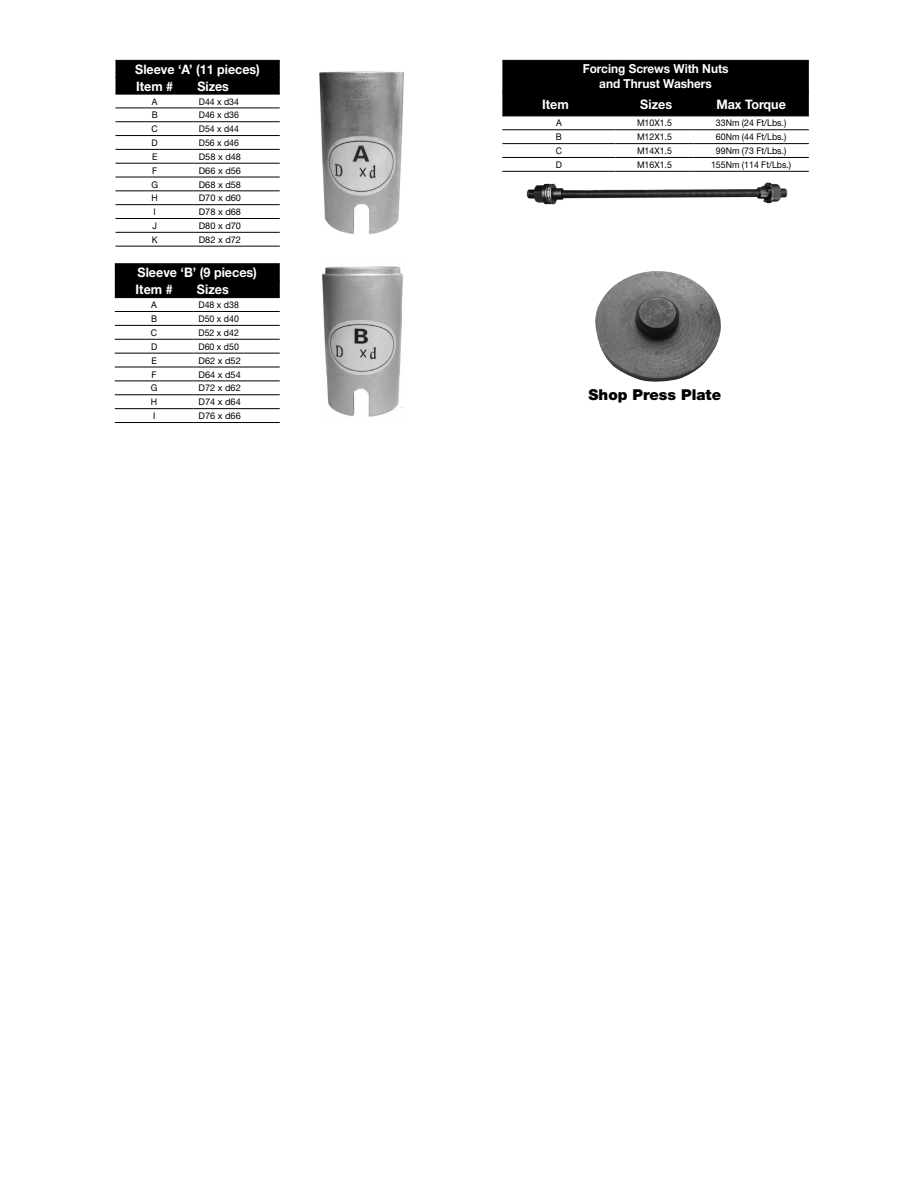
<style>
.page{position:relative;width:918px;height:1188px;background:#fff}
.page>*{position:absolute;margin:0;border:0;box-sizing:border-box;transform-origin:0 0}
.t1{font:900 15px "Helvetica Neue LT";color:#000}
.t2{font:700 13.2px "Helvetica Neue LT";color:#fff;scale:.95 1}
.t3{font:700 13.05px "Helvetica Neue LT";color:#fff;scale:.95 1}
.t4{font:700 12.45px/14.9px "Helvetica Neue LT";color:#fff;text-align:center;scale:.95 1}
.t5{font:9.15px "Helvetica Neue LT";color:#000;scale:.95 1}
.t6{font:9.15px "Helvetica Neue LT";color:#000}
</style>
<div class="page">
<img style="left:524px;top:170px;width:266px;height:35px">
<div style="left:116px;top:61px;width:164px;height:33px;background:#000"></div>
<hr style="left:116px;top:60px;width:78px;height:1px;background:#000">
<hr style="left:194px;top:60px;width:86px;height:1px;background:#000">
<hr style="left:116px;top:77px;width:78px;height:1px;background:#000">
<hr style="left:194px;top:77px;width:86px;height:1px;background:#000">
<hr style="left:116px;top:94px;width:78px;height:1px;background:#000">
<hr style="left:194px;top:94px;width:86px;height:1px;background:#000">
<hr style="left:116px;top:108px;width:78px;height:1px;background:#000">
<hr style="left:194px;top:108px;width:86px;height:1px;background:#000">
<hr style="left:116px;top:121px;width:78px;height:1px;background:#000">
<hr style="left:194px;top:121px;width:86px;height:1px;background:#000">
<hr style="left:116px;top:135px;width:78px;height:1px;background:#000">
<hr style="left:194px;top:135px;width:86px;height:1px;background:#000">
<hr style="left:116px;top:149px;width:78px;height:1px;background:#000">
<hr style="left:194px;top:149px;width:86px;height:1px;background:#000">
<hr style="left:116px;top:163px;width:78px;height:1px;background:#000">
<hr style="left:194px;top:163px;width:86px;height:1px;background:#000">
<hr style="left:116px;top:177px;width:78px;height:1px;background:#000">
<hr style="left:194px;top:177px;width:86px;height:1px;background:#000">
<hr style="left:116px;top:191px;width:78px;height:1px;background:#000">
<hr style="left:194px;top:191px;width:86px;height:1px;background:#000">
<hr style="left:116px;top:204px;width:78px;height:1px;background:#000">
<hr style="left:194px;top:204px;width:86px;height:1px;background:#000">
<hr style="left:116px;top:218px;width:78px;height:1px;background:#000">
<hr style="left:194px;top:218px;width:86px;height:1px;background:#000">
<hr style="left:116px;top:232px;width:78px;height:1px;background:#000">
<hr style="left:194px;top:232px;width:86px;height:1px;background:#000">
<hr style="left:116px;top:246px;width:78px;height:1px;background:#000">
<hr style="left:194px;top:246px;width:86px;height:1px;background:#000">
<div style="left:115px;top:264px;width:165px;height:33px;background:#000"></div>
<hr style="left:115px;top:263px;width:79px;height:1px;background:#000">
<hr style="left:194px;top:263px;width:86px;height:1px;background:#000">
<hr style="left:115px;top:280px;width:79px;height:1px;background:#000">
<hr style="left:194px;top:280px;width:86px;height:1px;background:#000">
<hr style="left:115px;top:297px;width:79px;height:1px;background:#000">
<hr style="left:194px;top:297px;width:86px;height:1px;background:#000">
<hr style="left:115px;top:311px;width:79px;height:1px;background:#000">
<hr style="left:194px;top:311px;width:86px;height:1px;background:#000">
<hr style="left:115px;top:325px;width:79px;height:1px;background:#000">
<hr style="left:194px;top:325px;width:86px;height:1px;background:#000">
<hr style="left:115px;top:339px;width:79px;height:1px;background:#000">
<hr style="left:194px;top:339px;width:86px;height:1px;background:#000">
<hr style="left:115px;top:353px;width:79px;height:1px;background:#000">
<hr style="left:194px;top:353px;width:86px;height:1px;background:#000">
<hr style="left:115px;top:367px;width:79px;height:1px;background:#000">
<hr style="left:194px;top:367px;width:86px;height:1px;background:#000">
<hr style="left:115px;top:381px;width:79px;height:1px;background:#000">
<hr style="left:194px;top:381px;width:86px;height:1px;background:#000">
<hr style="left:115px;top:394px;width:79px;height:1px;background:#000">
<hr style="left:194px;top:394px;width:86px;height:1px;background:#000">
<hr style="left:115px;top:408px;width:79px;height:1px;background:#000">
<hr style="left:194px;top:408px;width:86px;height:1px;background:#000">
<hr style="left:115px;top:422px;width:79px;height:1px;background:#000">
<hr style="left:194px;top:422px;width:86px;height:1px;background:#000">
<img style="left:320px;top:71px;width:84px;height:163px">
<img style="left:326px;top:266px;width:79px;height:151px">
<img style="left:322px;top:267px;width:79px;height:107px">
<img style="left:595px;top:271px;width:126px;height:111px">
<div style="left:502px;top:61px;width:307px;height:55px;background:#000"></div>
<hr style="left:502px;top:60px;width:114px;height:1px;background:#000">
<hr style="left:616px;top:60px;width:77px;height:1px;background:#000">
<hr style="left:693px;top:60px;width:116px;height:1px;background:#000">
<hr style="left:502px;top:91px;width:114px;height:1px;background:#000">
<hr style="left:616px;top:91px;width:77px;height:1px;background:#000">
<hr style="left:693px;top:91px;width:116px;height:1px;background:#000">
<hr style="left:502px;top:116px;width:114px;height:1px;background:#000">
<hr style="left:616px;top:116px;width:77px;height:1px;background:#000">
<hr style="left:693px;top:116px;width:116px;height:1px;background:#000">
<hr style="left:502px;top:129px;width:114px;height:1px;background:#000">
<hr style="left:616px;top:129px;width:77px;height:1px;background:#000">
<hr style="left:693px;top:129px;width:116px;height:1px;background:#000">
<hr style="left:502px;top:143px;width:114px;height:1px;background:#000">
<hr style="left:616px;top:143px;width:77px;height:1px;background:#000">
<hr style="left:693px;top:143px;width:116px;height:1px;background:#000">
<hr style="left:502px;top:157px;width:114px;height:1px;background:#000">
<hr style="left:616px;top:157px;width:77px;height:1px;background:#000">
<hr style="left:693px;top:157px;width:116px;height:1px;background:#000">
<hr style="left:502px;top:171px;width:114px;height:1px;background:#000">
<hr style="left:616px;top:171px;width:77px;height:1px;background:#000">
<hr style="left:693px;top:171px;width:116px;height:1px;background:#000">
<div style="left:569px;top:95px;width:171px;height:17px;background:#000"></div>
<hr style="left:569px;top:112px;width:171px;height:1px;background:#000">
<p class="t3" style="left:135px;top:61px;width:133px">Sleeve ‘A’ (11 pieces)</p>
<p class="t3" style="left:136px;top:78px;width:40px">Item #</p>
<p class="t3" style="left:197px;top:78px;width:35px">Sizes</p>
<p class="t5" style="left:152px;top:96px;width:7px">A</p>
<p class="t5" style="left:199px;top:96px;width:44px">D44 x d34</p>
<p class="t5" style="left:152px;top:110px;width:8px">B</p>
<p class="t5" style="left:199px;top:110px;width:44px">D46 x d36</p>
<p class="t5" style="left:152px;top:124px;width:8px">C</p>
<p class="t5" style="left:199px;top:124px;width:44px">D54 x d44</p>
<p class="t5" style="left:152px;top:137px;width:8px">D</p>
<p class="t5" style="left:199px;top:137px;width:44px">D56 x d46</p>
<p class="t5" style="left:152px;top:151px;width:7px">E</p>
<p class="t6" style="left:199px;top:151px;width:44px">D58 x d48</p>
<p class="t5" style="left:152px;top:165px;width:7px">F</p>
<p class="t6" style="left:199px;top:165px;width:44px">D66 x d56</p>
<p class="t5" style="left:151px;top:179px;width:8px">G</p>
<p class="t6" style="left:199px;top:179px;width:44px">D68 x d58</p>
<p class="t5" style="left:152px;top:193px;width:8px">H</p>
<p class="t6" style="left:199px;top:193px;width:44px">D70 x d60</p>
<p class="t5" style="left:154px;top:206px;width:4px">I</p>
<p class="t6" style="left:199px;top:206px;width:44px">D78 x d68</p>
<p class="t5" style="left:152px;top:220px;width:6px">J</p>
<p class="t6" style="left:199px;top:220px;width:44px">D80 x d70</p>
<p class="t5" style="left:152px;top:234px;width:8px">K</p>
<p class="t6" style="left:199px;top:234px;width:44px">D82 x d72</p>
<p class="t2" style="left:138px;top:265px;width:127px">Sleeve ‘B’ (9 pieces)</p>
<p class="t2" style="left:136px;top:281px;width:41px">Item #</p>
<p class="t2" style="left:197px;top:281px;width:35px">Sizes</p>
<p class="t5" style="left:151px;top:299px;width:7px">A</p>
<p class="t5" style="left:199px;top:299px;width:44px">D48 x d38</p>
<p class="t5" style="left:151px;top:313px;width:8px">B</p>
<p class="t5" style="left:199px;top:313px;width:44px">D50 x d40</p>
<p class="t5" style="left:151px;top:327px;width:8px">C</p>
<p class="t5" style="left:199px;top:327px;width:44px">D52 x d42</p>
<p class="t5" style="left:151px;top:341px;width:8px">D</p>
<p class="t5" style="left:199px;top:341px;width:44px">D60 x d50</p>
<p class="t5" style="left:151px;top:355px;width:7px">E</p>
<p class="t6" style="left:199px;top:355px;width:44px">D62 x d52</p>
<p class="t5" style="left:152px;top:369px;width:7px">F</p>
<p class="t6" style="left:199px;top:369px;width:44px">D64 x d54</p>
<p class="t5" style="left:151px;top:383px;width:9px">G</p>
<p class="t6" style="left:199px;top:383px;width:44px">D72 x d62</p>
<p class="t5" style="left:151px;top:397px;width:8px">H</p>
<p class="t6" style="left:199px;top:397px;width:44px">D74 x d64</p>
<p class="t5" style="left:153px;top:411px;width:4px">I</p>
<p class="t6" style="left:199px;top:411px;width:44px">D76 x d66</p>
<p class="t4" style="left:583px;top:61px;width:155px">Forcing Screws With Nuts and Thrust Washers</p>
<p class="t2" style="left:542px;top:96px;width:37px">Item#</p>
<p class="t2" style="left:640px;top:96px;width:35px">Sizes</p>
<p class="t2" style="left:716px;top:96px;width:75px">Max Torque</p>
<p class="t5" style="left:556px;top:118px;width:7px">A</p>
<p class="t5" style="left:637px;top:118px;width:38px">M10X1.5</p>
<p class="t5" style="left:716px;top:118px;width:76px">33Nm (24 Ft/Lbs.)</p>
<p class="t5" style="left:556px;top:132px;width:8px">B</p>
<p class="t5" style="left:637px;top:132px;width:38px">M12X1.5</p>
<p class="t5" style="left:716px;top:132px;width:76px">60Nm (44 Ft/Lbs.)</p>
<p class="t5" style="left:556px;top:145px;width:8px">C</p>
<p class="t5" style="left:637px;top:145px;width:38px">M14X1.5</p>
<p class="t5" style="left:716px;top:145px;width:76px">99Nm (73 Ft/Lbs.)</p>
<p class="t5" style="left:556px;top:159px;width:8px">D</p>
<p class="t5" style="left:637px;top:159px;width:38px">M16X1.5</p>
<p class="t5" style="left:711px;top:159px;width:86px">155Nm (114 Ft/Lbs.)</p>
<p class="t1" style="left:589px;top:385px;width:134px">Shop Press Plate</p>
</div>
